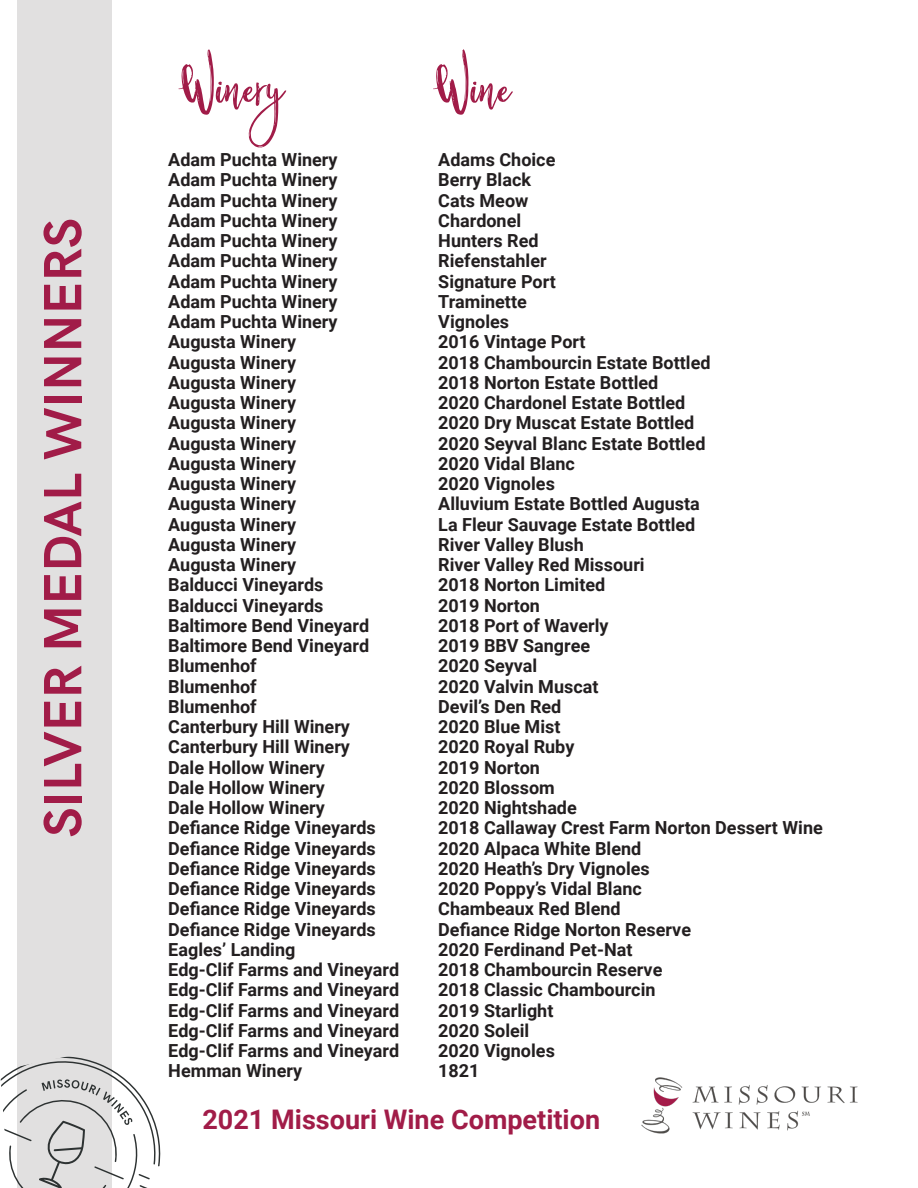
<style>
.page{position:relative;width:918px;height:1188px;background:#fff}
.page>*{position:absolute;margin:0;border:0;box-sizing:border-box;transform-origin:0 0}
.t1{font:123px "Smaragdines Script";color:#a11c48}
.t2{font:700 54px "HK Grotesk";color:#a11c48}
.t3{font:700 27px "Roboto";color:#a11c48}
.t4{font:700 18px "Roboto";color:#231f20}
</style>
<div class="page">
<div style="left:17px;top:0;width:95px;height:1188px;background:#e1e0e0"></div>
<img style="left:641px;top:1077px;width:217px;height:57px">
<svg style="left:0;top:1056px;width:161px;height:132px"></svg>
<p class="t2" style="left:22px;top:837px;width:621px;rotate:-90deg">SILVER MEDAL WINNERS</p>
<p class="t1" style="left:184px;top:-12px;width:102px">Winery</p>
<p class="t1" style="left:438px;top:-12px;width:74px">Wine</p>
<p class="t4" style="left:168px;top:147px;width:171px">Adam Puchta Winery</p>
<p class="t4" style="left:438px;top:147px;width:119px">Adams Choice</p>
<p class="t4" style="left:168px;top:167px;width:171px">Adam Puchta Winery</p>
<p class="t4" style="left:438px;top:167px;width:94px">Berry Black</p>
<p class="t4" style="left:168px;top:188px;width:171px">Adam Puchta Winery</p>
<p class="t4" style="left:438px;top:188px;width:92px">Cats Meow</p>
<p class="t4" style="left:168px;top:208px;width:171px">Adam Puchta Winery</p>
<p class="t4" style="left:438px;top:208px;width:84px">Chardonel</p>
<p class="t4" style="left:168px;top:228px;width:171px">Adam Puchta Winery</p>
<p class="t4" style="left:438px;top:228px;width:102px">Hunters Red</p>
<p class="t4" style="left:168px;top:248px;width:171px">Adam Puchta Winery</p>
<p class="t4" style="left:438px;top:248px;width:110px">Riefenstahler</p>
<p class="t4" style="left:168px;top:269px;width:171px">Adam Puchta Winery</p>
<p class="t4" style="left:438px;top:269px;width:119px">Signature Port</p>
<p class="t4" style="left:168px;top:289px;width:171px">Adam Puchta Winery</p>
<p class="t4" style="left:438px;top:289px;width:90px">Traminette</p>
<p class="t4" style="left:168px;top:309px;width:171px">Adam Puchta Winery</p>
<p class="t4" style="left:438px;top:309px;width:72px">Vignoles</p>
<p class="t4" style="left:168px;top:329px;width:129px">Augusta Winery</p>
<p class="t4" style="left:438px;top:329px;width:149px">2016 Vintage Port</p>
<p class="t4" style="left:168px;top:350px;width:129px">Augusta Winery</p>
<p class="t4" style="left:438px;top:350px;width:274px">2018 Chambourcin Estate Bottled</p>
<p class="t4" style="left:168px;top:370px;width:129px">Augusta Winery</p>
<p class="t4" style="left:438px;top:370px;width:222px">2018 Norton Estate Bottled</p>
<p class="t4" style="left:168px;top:390px;width:129px">Augusta Winery</p>
<p class="t4" style="left:438px;top:390px;width:249px">2020 Chardonel Estate Bottled</p>
<p class="t4" style="left:168px;top:410px;width:129px">Augusta Winery</p>
<p class="t4" style="left:438px;top:410px;width:258px">2020 Dry Muscat Estate Bottled</p>
<p class="t4" style="left:168px;top:431px;width:129px">Augusta Winery</p>
<p class="t4" style="left:438px;top:431px;width:269px">2020 Seyval Blanc Estate Bottled</p>
<p class="t4" style="left:168px;top:451px;width:129px">Augusta Winery</p>
<p class="t4" style="left:438px;top:451px;width:138px">2020 Vidal Blanc</p>
<p class="t4" style="left:168px;top:471px;width:129px">Augusta Winery</p>
<p class="t4" style="left:438px;top:471px;width:118px">2020 Vignoles</p>
<p class="t4" style="left:168px;top:491px;width:129px">Augusta Winery</p>
<p class="t4" style="left:438px;top:491px;width:263px">Alluvium Estate Bottled Augusta</p>
<p class="t4" style="left:168px;top:512px;width:129px">Augusta Winery</p>
<p class="t4" style="left:438px;top:512px;width:259px">La Fleur Sauvage Estate Bottled</p>
<p class="t4" style="left:168px;top:532px;width:129px">Augusta Winery</p>
<p class="t4" style="left:438px;top:532px;width:147px">River Valley Blush</p>
<p class="t4" style="left:168px;top:552px;width:129px">Augusta Winery</p>
<p class="t4" style="left:438px;top:552px;width:208px">River Valley Red Missouri</p>
<p class="t4" style="left:168px;top:572px;width:157px">Balducci Vineyards</p>
<p class="t4" style="left:438px;top:572px;width:169px">2018 Norton Limited</p>
<p class="t4" style="left:168px;top:593px;width:157px">Balducci Vineyards</p>
<p class="t4" style="left:438px;top:593px;width:103px">2019 Norton</p>
<p class="t4" style="left:168px;top:613px;width:202px">Baltimore Bend Vineyard</p>
<p class="t4" style="left:438px;top:613px;width:172px">2018 Port of Waverly</p>
<p class="t4" style="left:168px;top:633px;width:202px">Baltimore Bend Vineyard</p>
<p class="t4" style="left:438px;top:633px;width:153px">2019 BBV Sangree</p>
<p class="t4" style="left:168px;top:653px;width:90px">Blumenhof</p>
<p class="t4" style="left:438px;top:653px;width:101px">2020 Seyval</p>
<p class="t4" style="left:168px;top:674px;width:90px">Blumenhof</p>
<p class="t4" style="left:438px;top:674px;width:162px">2020 Valvin Muscat</p>
<p class="t4" style="left:168px;top:694px;width:90px">Blumenhof</p>
<p class="t4" style="left:438px;top:694px;width:125px">Devil’s Den Red</p>
<p class="t4" style="left:168px;top:714px;width:183px">Canterbury Hill Winery</p>
<p class="t4" style="left:438px;top:714px;width:124px">2020 Blue Mist</p>
<p class="t4" style="left:168px;top:734px;width:183px">Canterbury Hill Winery</p>
<p class="t4" style="left:438px;top:734px;width:138px">2020 Royal Ruby</p>
<p class="t4" style="left:168px;top:755px;width:158px">Dale Hollow Winery</p>
<p class="t4" style="left:438px;top:755px;width:103px">2019 Norton</p>
<p class="t4" style="left:168px;top:775px;width:158px">Dale Hollow Winery</p>
<p class="t4" style="left:438px;top:775px;width:118px">2020 Blossom</p>
<p class="t4" style="left:168px;top:795px;width:158px">Dale Hollow Winery</p>
<p class="t4" style="left:438px;top:795px;width:140px">2020 Nightshade</p>
<p class="t4" style="left:168px;top:815px;width:209px">Defiance Ridge Vineyards</p>
<p class="t4" style="left:438px;top:815px;width:386px">2018 Callaway Crest Farm Norton Dessert Wine</p>
<p class="t4" style="left:168px;top:836px;width:209px">Defiance Ridge Vineyards</p>
<p class="t4" style="left:438px;top:836px;width:205px">2020 Alpaca White Blend</p>
<p class="t4" style="left:168px;top:856px;width:209px">Defiance Ridge Vineyards</p>
<p class="t4" style="left:438px;top:856px;width:213px">2020 Heath’s Dry Vignoles</p>
<p class="t4" style="left:168px;top:876px;width:209px">Defiance Ridge Vineyards</p>
<p class="t4" style="left:438px;top:876px;width:205px">2020 Poppy’s Vidal Blanc</p>
<p class="t4" style="left:168px;top:896px;width:209px">Defiance Ridge Vineyards</p>
<p class="t4" style="left:438px;top:896px;width:184px">Chambeaux Red Blend</p>
<p class="t4" style="left:168px;top:917px;width:209px">Defiance Ridge Vineyards</p>
<p class="t4" style="left:438px;top:917px;width:254px">Defiance Ridge Norton Reserve</p>
<p class="t4" style="left:168px;top:937px;width:129px">Eagles’ Landing</p>
<p class="t4" style="left:438px;top:937px;width:196px">2020 Ferdinand Pet-Nat</p>
<p class="t4" style="left:168px;top:957px;width:232px">Edg-Clif Farms and Vineyard</p>
<p class="t4" style="left:438px;top:957px;width:226px">2018 Chambourcin Reserve</p>
<p class="t4" style="left:168px;top:977px;width:232px">Edg-Clif Farms and Vineyard</p>
<p class="t4" style="left:438px;top:977px;width:219px">2018 Classic Chambourcin</p>
<p class="t4" style="left:168px;top:998px;width:232px">Edg-Clif Farms and Vineyard</p>
<p class="t4" style="left:438px;top:998px;width:117px">2019 Starlight</p>
<p class="t4" style="left:168px;top:1018px;width:232px">Edg-Clif Farms and Vineyard</p>
<p class="t4" style="left:438px;top:1018px;width:93px">2020 Soleil</p>
<p class="t4" style="left:168px;top:1038px;width:232px">Edg-Clif Farms and Vineyard</p>
<p class="t4" style="left:438px;top:1038px;width:118px">2020 Vignoles</p>
<p class="t4" style="left:168px;top:1058px;width:135px">Hemman Winery</p>
<p class="t4" style="left:438px;top:1058px;width:43px">1821</p>
<p class="t3" style="left:202px;top:1101px;width:399px">2021 Missouri Wine Competition</p>
</div>
